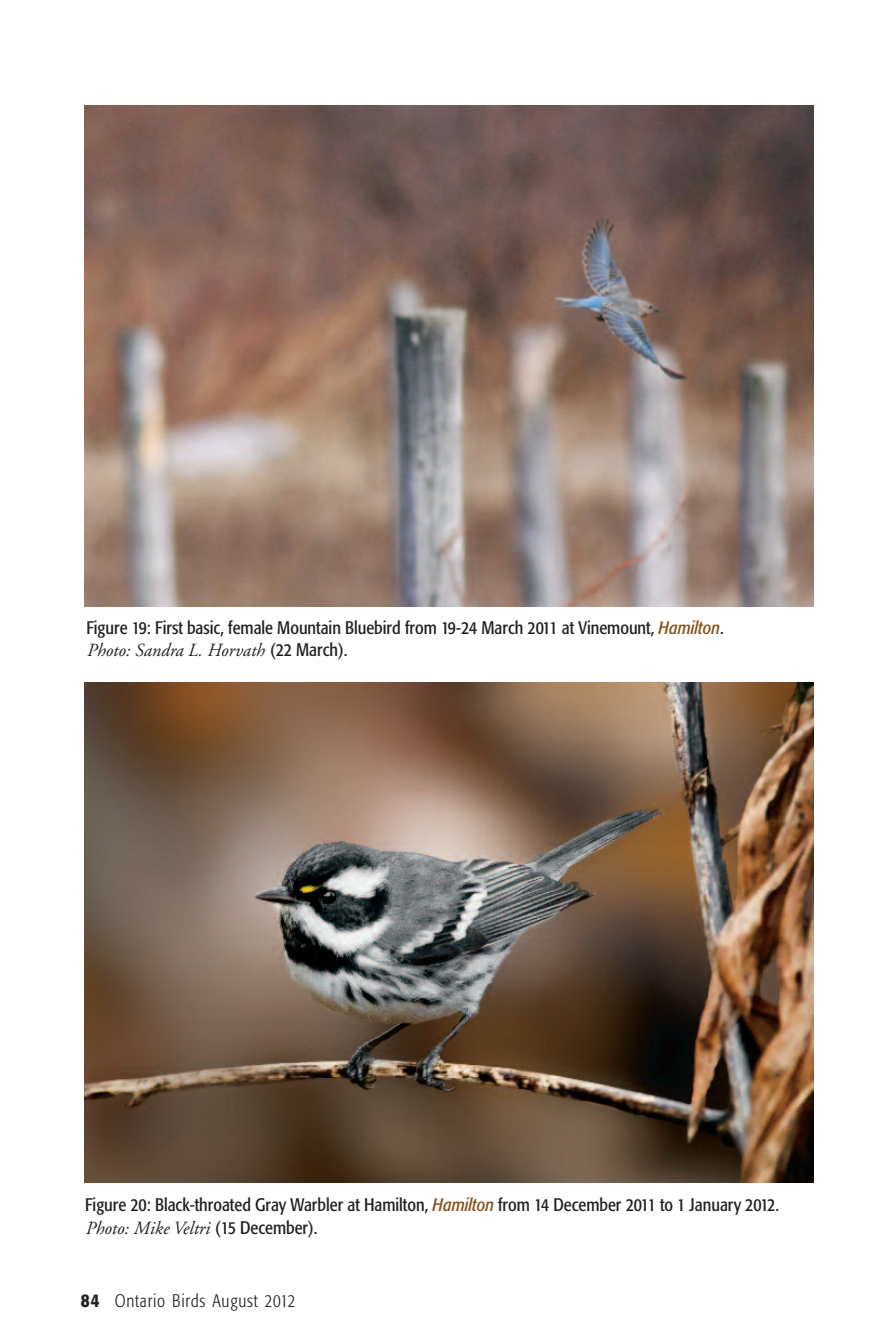
<style>
.page{position:relative;width:891px;height:1337px;background:#fff}
.page>*{position:absolute;margin:0;border:0;box-sizing:border-box;transform-origin:0 0}
.t1{font:italic 18.45px "Adobe Garamond";color:#231f20}
.t2{font:condensed 18px "Formata";color:#231f20}
.t3{font:300 condensed 18px "Formata";letter-spacing:.045em;color:#231f20}
.s1{font-style:italic;color:#85501c}
.s2{font-family:"Formata";font-style:normal;font-stretch:condensed;font-size:18px}
.s3{font-weight:500;font-size:19.12px}
</style>
<div class="page">
<img style="left:85px;top:105px;width:729px;height:501px">
<img style="left:84px;top:682px;width:729px;height:500px">
<p class="t2" style="left:86px;top:620px;width:639px">Figure 19: First basic, female Mountain Bluebird from 19-24 March 2011 at Vinemount, <span class="s1">Hamilton</span>.</p>
<p class="t1" style="left:86px;top:643px;width:263px">Photo: Sandra L. Horvath <span class="s2">(22 March).</span></p>
<p class="t2" style="left:85px;top:1197px;width:696px">Figure 20: Black-throated Gray Warbler at Hamilton, <span class="s1">Hamilton</span> from 14 December 2011 to 1 January 2012.</p>
<p class="t1" style="left:85px;top:1220px;width:234px">Photo: Mike Veltri <span class="s2">(15 December).</span></p>
<p class="t3" style="left:81px;top:1293px;width:216px"><span class="s3">84</span> Ontario Birds August 2012</p>
</div>
